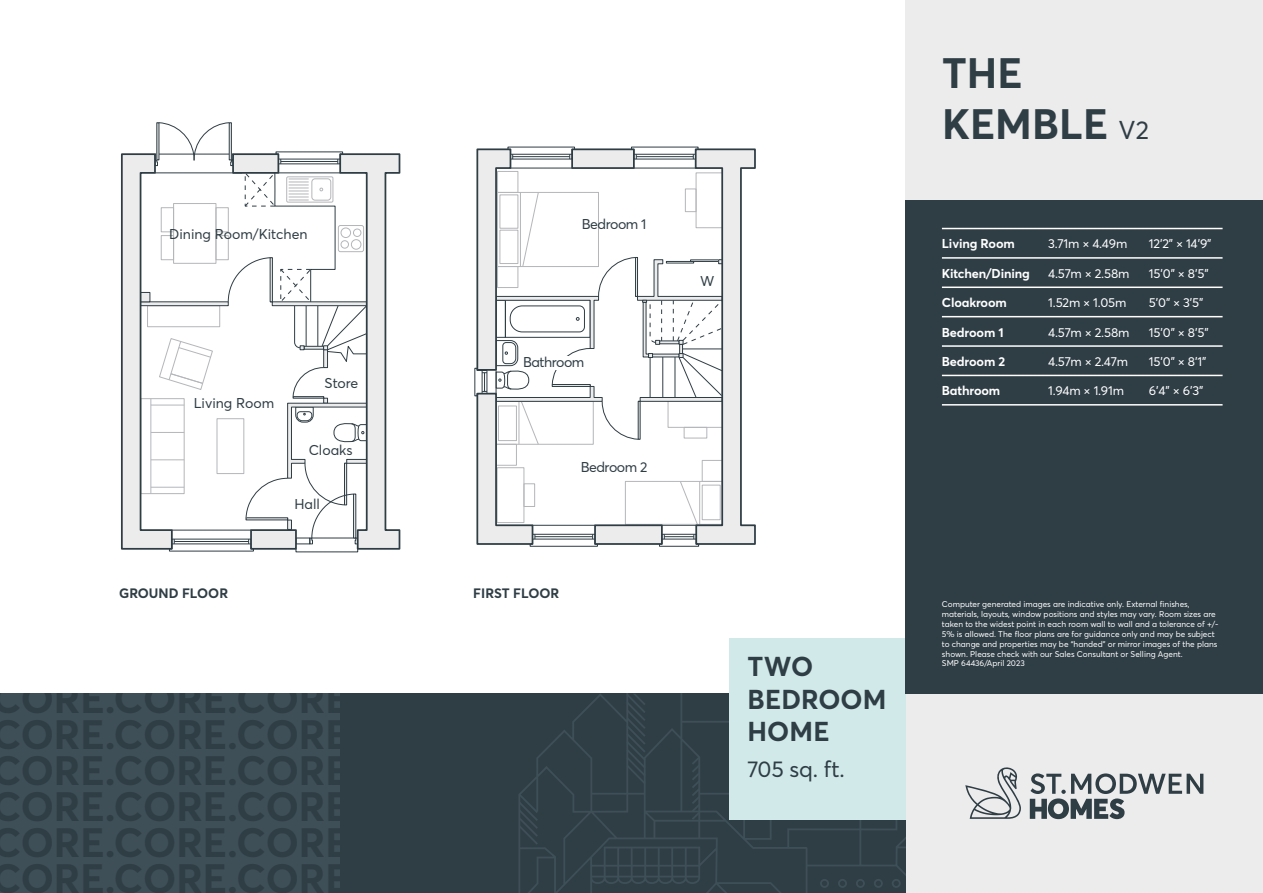
<style>
.page{position:relative;width:1263px;height:893px;background:#fff}
.page>*{position:absolute;margin:0;border:0;box-sizing:border-box;transform-origin:0 0}
.t1{font:700 42px/51px "Averta Std";color:#2f3d45}
.t2{font:700 27px/32.4px "Averta Std";letter-spacing:.005em;color:#2f3d45}
.t3{font:22.5px "Averta Std";letter-spacing:-.01em;color:#2f3d45}
.t4{font:14.1px "Averta Std";color:#2f3d45}
.t5{font:14.1px "Averta Std";letter-spacing:-.035em;color:#2f3d45}
.t6{font:700 13.5px "Averta Std";color:#2f3d45}
.t7{font:12.75px "Averta Std";letter-spacing:-.01em;color:#fff}
.t8{font:700 12.75px "Averta Std";letter-spacing:-.01em;color:#fff}
.t9{font:8.25px/9.9px "Averta Std";color:#fff}
.s1{font-weight:400;font-size:25.5px}
</style>
<div class="page">
<div style="left:899px;top:694px;width:364px;height:199px;background:#ececec"></div>
<div style="left:0;top:694px;width:906px;height:199px;background:#2f3d45"></div>
<svg style="left:518px;top:694px;width:388px;height:199px"></svg>
<div style="left:729px;top:638px;width:177px;height:181px;background:#d1eae9"></div>
<div style="left:0;top:694px;width:340px;height:199px;background:#3f4f57"></div>
<svg style="left:965px;top:767px;width:56px;height:52px"></svg>
<svg style="left:1030px;top:773px;width:173px;height:46px"></svg>
<div style="left:906px;top:0;width:357px;height:200px;background:#ececec"></div>
<div style="left:906px;top:200px;width:357px;height:494px;background:#2f3d45"></div>
<hr style="left:942px;top:228px;width:280px;height:1px;background:#fff">
<hr style="left:942px;top:257px;width:280px;height:2px;background:#fff">
<hr style="left:942px;top:287px;width:280px;height:1px;background:#fff">
<hr style="left:942px;top:316px;width:280px;height:1px;background:#fff">
<hr style="left:942px;top:345px;width:280px;height:2px;background:#fff">
<hr style="left:942px;top:375px;width:280px;height:1px;background:#fff">
<hr style="left:942px;top:404px;width:280px;height:2px;background:#fff">
<svg style="left:121px;top:122px;width:280px;height:430px"></svg>
<svg style="left:474px;top:146px;width:282px;height:401px"></svg>
<div style="left:595px;top:525px;width:67px;height:19px;background:#ececec"></div>
<div style="left:594px;top:524px;width:69px;height:21px;border:2px solid #2f3d45"></div>
<div style="left:552px;top:356px;width:18px;height:13px;background:#fff"></div>
<h3 class="t4" style="left:169px;top:224px;width:140px">Dining Room/Kitchen</h3>
<h3 class="t4" style="left:194px;top:393px;width:82px">Living Room</h3>
<h3 class="t4" style="left:325px;top:373px;width:35px">Store</h3>
<h3 class="t4" style="left:309px;top:440px;width:45px">Cloaks</h3>
<h3 class="t4" style="left:294px;top:494px;width:27px">Hall</h3>
<h3 class="t5" style="left:582px;top:215px;width:66px">Bedroom 1</h3>
<h3 class="t5" style="left:523px;top:352px;width:63px">Bathroom</h3>
<h3 class="t5" style="left:581px;top:457px;width:68px">Bedroom 2</h3>
<h3 class="t6" style="left:119px;top:584px;width:110px">GROUND FLOOR</h3>
<h3 class="t6" style="left:473px;top:584px;width:88px">FIRST FLOOR</h3>
<h3 class="t4" style="left:700px;top:271px;width:16px">W</h3>
<h2 class="t2" style="left:747px;top:649px;width:140px">TWO<br>BEDROOM<br>HOME</h2>
<h3 class="t3" style="left:747px;top:753px;width:99px">705 sq. ft.</h3>
<h1 class="t1" style="left:942px;top:46px;width:208px">THE<br>KEMBLE <span class="s1">V2</span></h1>
<h3 class="t8" style="left:942px;top:235px;width:74px">Living Room</h3>
<h3 class="t7" style="left:1048px;top:235px;width:81px">3.71m × 4.49m</h3>
<h3 class="t7" style="left:1149px;top:235px;width:64px">12’2” × 14’9”</h3>
<h3 class="t8" style="left:942px;top:264px;width:89px">Kitchen/Dining</h3>
<h3 class="t7" style="left:1048px;top:264px;width:83px">4.57m × 2.58m</h3>
<h3 class="t7" style="left:1149px;top:264px;width:61px">15’0” × 8’5”</h3>
<h3 class="t8" style="left:942px;top:294px;width:66px">Cloakroom</h3>
<h3 class="t7" style="left:1048px;top:294px;width:80px">1.52m × 1.05m</h3>
<h3 class="t7" style="left:1149px;top:294px;width:56px">5’0” × 3’5”</h3>
<h3 class="t8" style="left:942px;top:323px;width:63px">Bedroom 1</h3>
<h3 class="t7" style="left:1048px;top:323px;width:83px">4.57m × 2.58m</h3>
<h3 class="t7" style="left:1149px;top:323px;width:61px">15’0” × 8’5”</h3>
<h3 class="t8" style="left:942px;top:352px;width:65px">Bedroom 2</h3>
<h3 class="t7" style="left:1048px;top:353px;width:81px">4.57m × 2.47m</h3>
<h3 class="t7" style="left:1149px;top:353px;width:59px">15’0” × 8’1”</h3>
<h3 class="t8" style="left:942px;top:382px;width:60px">Bathroom</h3>
<h3 class="t7" style="left:1048px;top:382px;width:77px">1.94m × 1.91m</h3>
<h3 class="t7" style="left:1149px;top:382px;width:56px">6’4” × 6’3”</h3>
<p class="t9" style="left:942px;top:599px;width:278px">Computer generated images are indicative only. External finishes, materials, layouts, window positions and styles may vary. Room sizes are taken to the widest point in each room wall to wall and a tolerance of +/- 5% is allowed. The floor plans are for guidance only and may be subject to change and properties may be “handed” or mirror images of the plans shown. Please check with our Sales Consultant or Selling Agent.<br>SMP 64436/April 2023</p>
</div>
